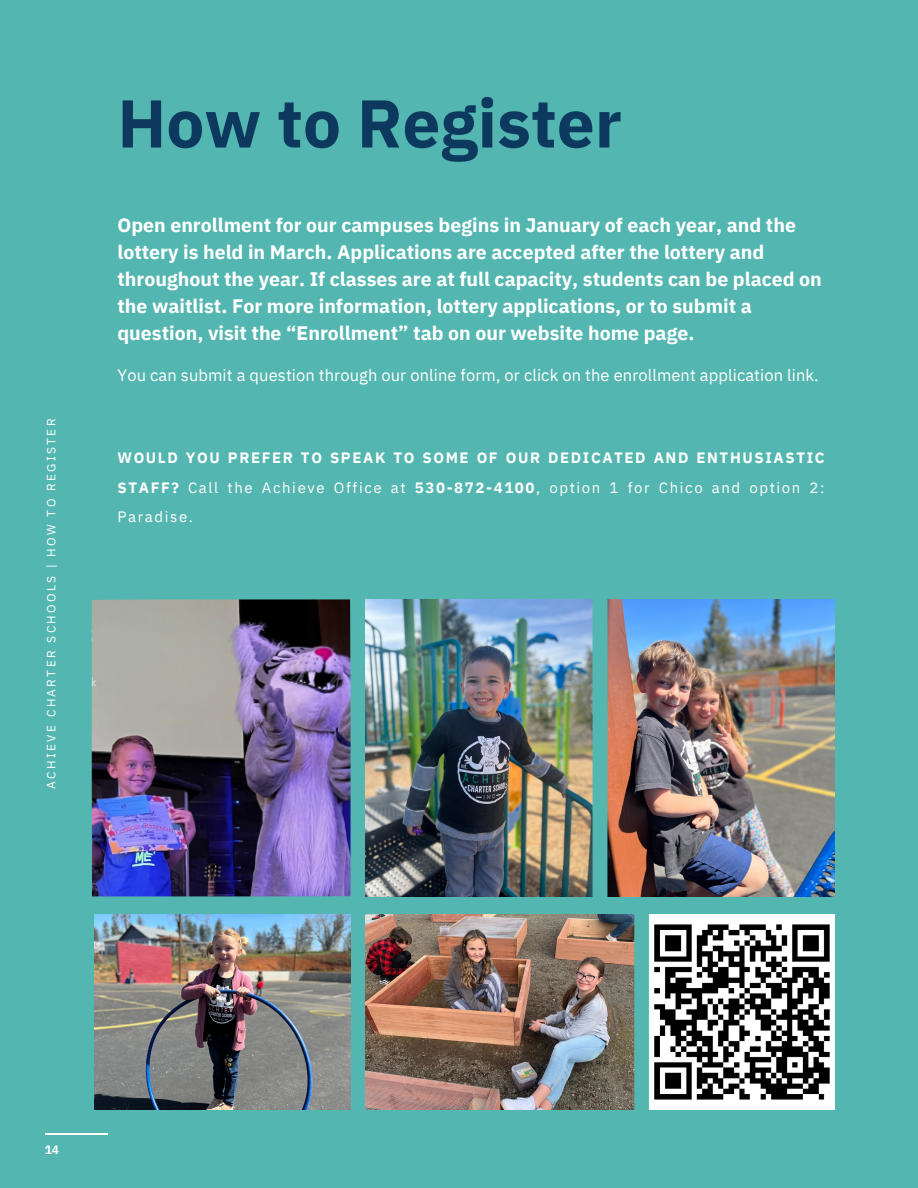
<style>
.page{position:relative;width:918px;height:1188px;background:#54b6b0}
.page>*{position:absolute;margin:0;border:0;box-sizing:border-box;transform-origin:0 0}
.t1{font:700 67.5px "IBM Plex Sans";color:#0e395e}
.t2{font:700 19.5px/27px "IBM Plex Sans";color:#fff}
.t3{font:16.5px "IBM Plex Sans";letter-spacing:.005em;color:#fff}
.t4{font:700 15px/29.2px "IBM Plex Sans";letter-spacing:.105em;color:#fff;text-align:justify}
.t5{font:12px "IBM Plex Sans";letter-spacing:.2em;color:#fff}
.t6{font:700 12px "IBM Plex Sans";color:#fff}
.s1{font-weight:400}
</style>
<div class="page">
<hr style="left:45px;top:1133px;width:63px;height:1px;background:#fff">
<img style="left:365px;top:914px;width:469px;height:196px">
<img style="left:92px;top:599px;width:259px;height:297px">
<img style="left:365px;top:599px;width:469px;height:297px">
<img style="left:94px;top:914px;width:257px;height:196px">
<p class="t5" style="left:43px;top:789px;width:372px;rotate:-90deg">ACHIEVE CHARTER SCHOOLS | HOW TO REGISTER</p>
<p class="t1" style="left:117px;top:78px;width:506px">How to Register</p>
<p class="t2" style="left:117px;top:211px;width:706px">Open enrollment for our campuses begins in January of each year, and the lottery is held in March. Applications are accepted after the lottery and throughout the year. If classes are at full capacity, students can be placed on the waitlist. For more information, lottery applications, or to submit a question, visit the “Enrollment” tab on our website home page.</p>
<p class="t3" style="left:117px;top:364px;width:703px">You can submit a question through our online form, or click on the enrollment application link.</p>
<p class="t4" style="left:117px;top:443px;width:709px">WOULD YOU PREFER TO SPEAK TO SOME OF OUR DEDICATED AND ENTHUSIASTIC STAFF? <span class="s1">Call the Achieve Office at</span> 530-872-4100<span class="s1">, option 1 for Chico and option 2:<br>Paradise.</span></p>
<p class="t6" style="left:45px;top:1142px;width:16px">14</p>
</div>
